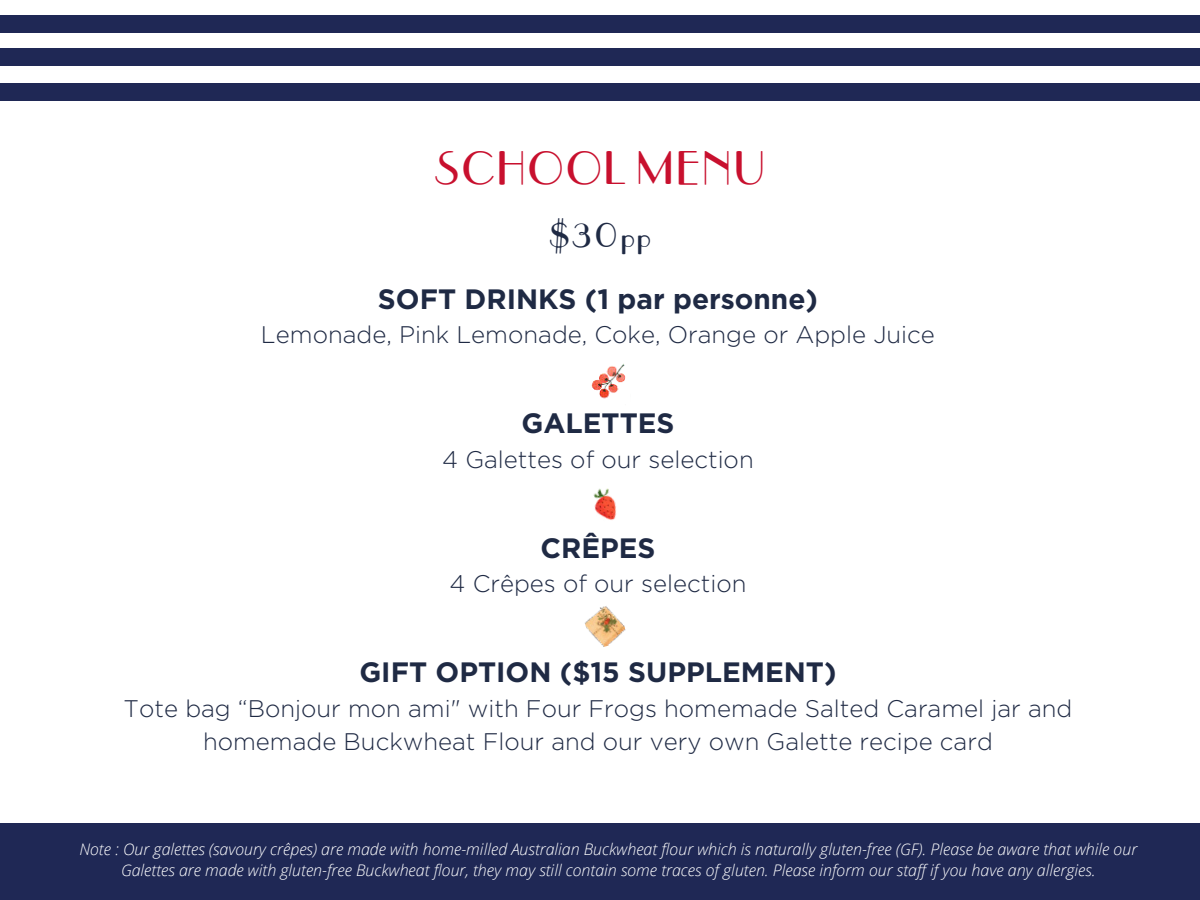
<style>
.page{position:relative;width:1200px;height:900px;background:#fff}
.page>*{position:absolute;margin:0;border:0;box-sizing:border-box;transform-origin:0 0}
.t1{font:48px "Parisish";color:#c8102e}
.t2{font:42px "Parisish";color:#1f2a44}
.t3{font:700 28px "Gotham";color:#1f2a44}
.t4{font:300 24px/33px "Gotham";color:#1f2a44;text-align:center}
.t5{font:italic 300 16px/21.4px "Open Sans";color:#fff;text-align:center}
</style>
<div class="page">
<div style="left:0;top:823px;width:1200px;height:77px;background:#1f2855"></div>
<div style="left:0;top:15px;width:1200px;height:18px;background:#1f2855"></div>
<div style="left:0;top:48px;width:1200px;height:18px;background:#1f2855"></div>
<div style="left:0;top:83px;width:1200px;height:18px;background:#1f2855"></div>
<img style="left:591px;top:363px;width:35px;height:36px">
<img style="left:593px;top:488px;width:23px;height:32px">
<img style="left:585px;top:606px;width:41px;height:41px">
<h1 class="t1" style="left:433px;top:145px;width:335px">SCHOOL MENU</h1>
<h2 class="t2" style="left:548px;top:212px;width:106px">$30pp</h2>
<h3 class="t3" style="left:378px;top:280px;width:442px">SOFT DRINKS (1 par personne)</h3>
<h3 class="t4" style="left:261px;top:317px;width:675px">Lemonade, Pink Lemonade, Coke, Orange or Apple Juice</h3>
<h3 class="t3" style="left:521px;top:405px;width:155px">GALETTES</h3>
<h3 class="t4" style="left:442px;top:442px;width:313px">4 Galettes of our selection</h3>
<h3 class="t3" style="left:540px;top:529px;width:116px">CRÊPES</h3>
<h3 class="t4" style="left:450px;top:566px;width:298px">4 Crêpes of our selection</h3>
<h3 class="t3" style="left:359px;top:654px;width:479px">GIFT OPTION ($15 SUPPLEMENT)</h3>
<h3 class="t4" style="left:124px;top:691px;width:950px">Tote bag “Bonjour mon ami" with Four Frogs homemade Salted Caramel jar and homemade Buckwheat Flour and our very own Galette recipe card</h3>
<p class="t5" style="left:79px;top:838px;width:1059px">Note : Our galettes (savoury crêpes) are made with home-milled Australian Buckwheat flour which is naturally gluten-free (GF). Please be aware that while our<br>Galettes are made with gluten-free Buckwheat flour, they may still contain some traces of gluten. Please inform our staff if you have any allergies.</p>
</div>
